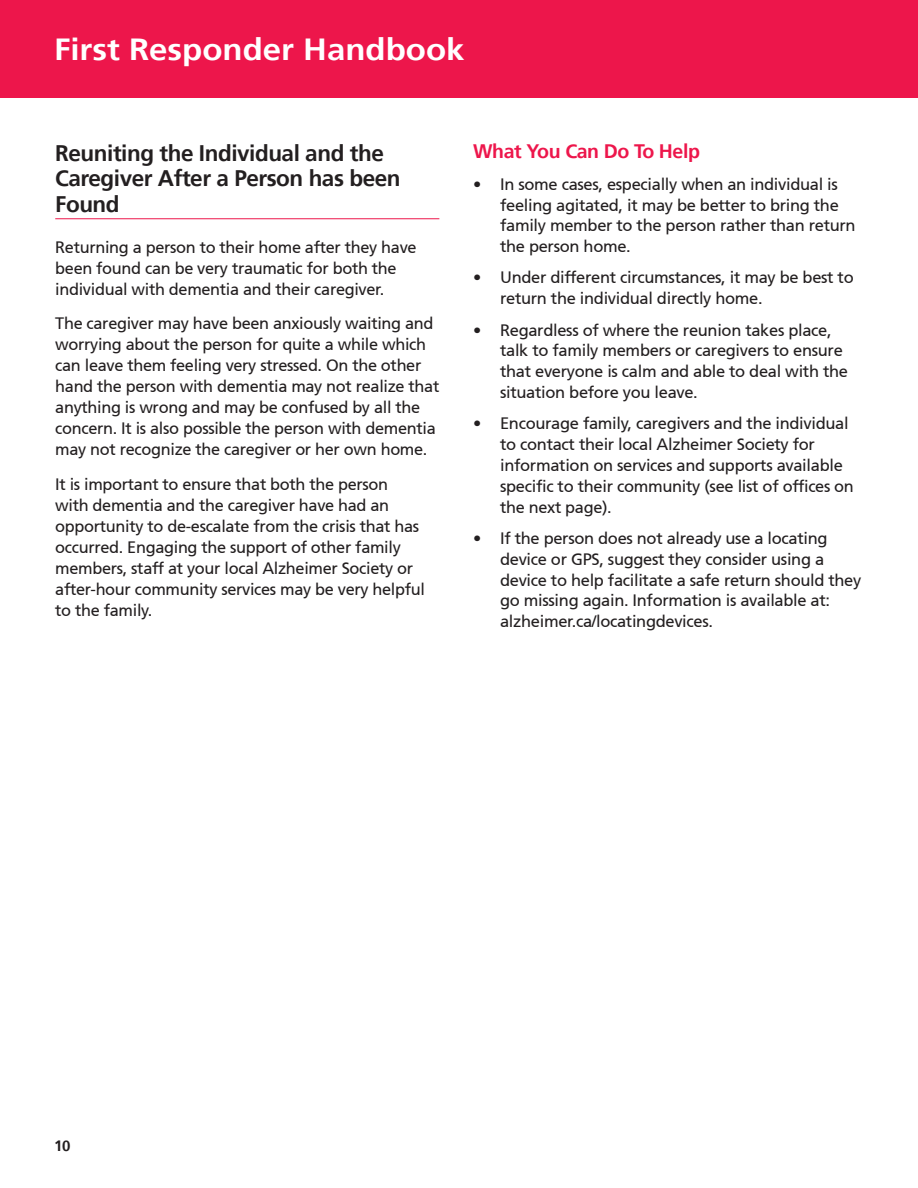
<style>
.page{position:relative;width:918px;height:1188px;background:#fff}
.page>*{position:absolute;margin:0;border:0;box-sizing:border-box;transform-origin:0 0}
.t1{font:700 30.6px "Frutiger 65";color:#fff;scale:1.08 1}
.t2{font:700 22.5px/25.5px "Frutiger 65";letter-spacing:-.02em;color:#231f20}
.t3{font:700 19.5px "Frutiger 65";letter-spacing:-.02em;color:#ed164b}
.t4{font:16.5px/21px "Frutiger 55 Roman";letter-spacing:-.02em;color:#231f20}
.t5{font:700 15px "Frutiger 65";color:#231f20}
</style>
<div class="page">
<hr style="left:55px;top:218px;width:384px;height:1px;background:#ed164b">
<div style="left:0;top:0;width:918px;height:97px;background:#ed164b"></div>
<p class="t1" style="left:54px;top:32px;width:382px">First Responder Handbook</p>
<p class="t2" style="left:55px;top:140px;width:347px">Reuniting the Individual and the<br>Caregiver After a Person has been<br>Found</p>
<p class="t4" style="left:55px;top:237px;width:363px">Returning a person to their home after they have been found can be very traumatic for both the individual with dementia and their caregiver.</p>
<p class="t4" style="left:55px;top:313px;width:386px">The caregiver may have been anxiously waiting and worrying about the person for quite a while which can leave them feeling very stressed. On the other hand the person with dementia may not realize that anything is wrong and may be confused by all the concern. It is also possible the person with dementia may not recognize the caregiver or her own home.</p>
<p class="t4" style="left:55px;top:474px;width:371px">It is important to ensure that both the person with dementia and the caregiver have had an opportunity to de-escalate from the crisis that has occurred. Engaging the support of other family members, staff at your local Alzheimer Society or after-hour community services may be very helpful to the family.</p>
<p class="t3" style="left:473px;top:140px;width:228px">What You Can Do To Help</p>
<p class="t4" style="left:500px;top:174px;width:357px;text-indent:-27px">• In some cases, especially when an individual is feeling agitated, it may be better to bring the family member to the person rather than return the person home.</p>
<p class="t4" style="left:500px;top:267px;width:355px;text-indent:-27px">• Under different circumstances, it may be best to return the individual directly home.</p>
<p class="t4" style="left:500px;top:320px;width:349px;text-indent:-27px">• Regardless of where the reunion takes place, talk to family members or caregivers to ensure that everyone is calm and able to deal with the situation before you leave.</p>
<p class="t4" style="left:500px;top:413px;width:355px;text-indent:-27px">• Encourage family, caregivers and the individual to contact their local Alzheimer Society for information on services and supports available specific to their community (see list of offices on the next page).</p>
<p class="t4" style="left:500px;top:528px;width:363px;text-indent:-27px">• If the person does not already use a locating device or GPS, suggest they consider using a device to help facilitate a safe return should they go missing again. Information is available at: alzheimer.ca/locatingdevices.</p>
<p class="t5" style="left:54px;top:1137px;width:18px">10</p>
</div>
